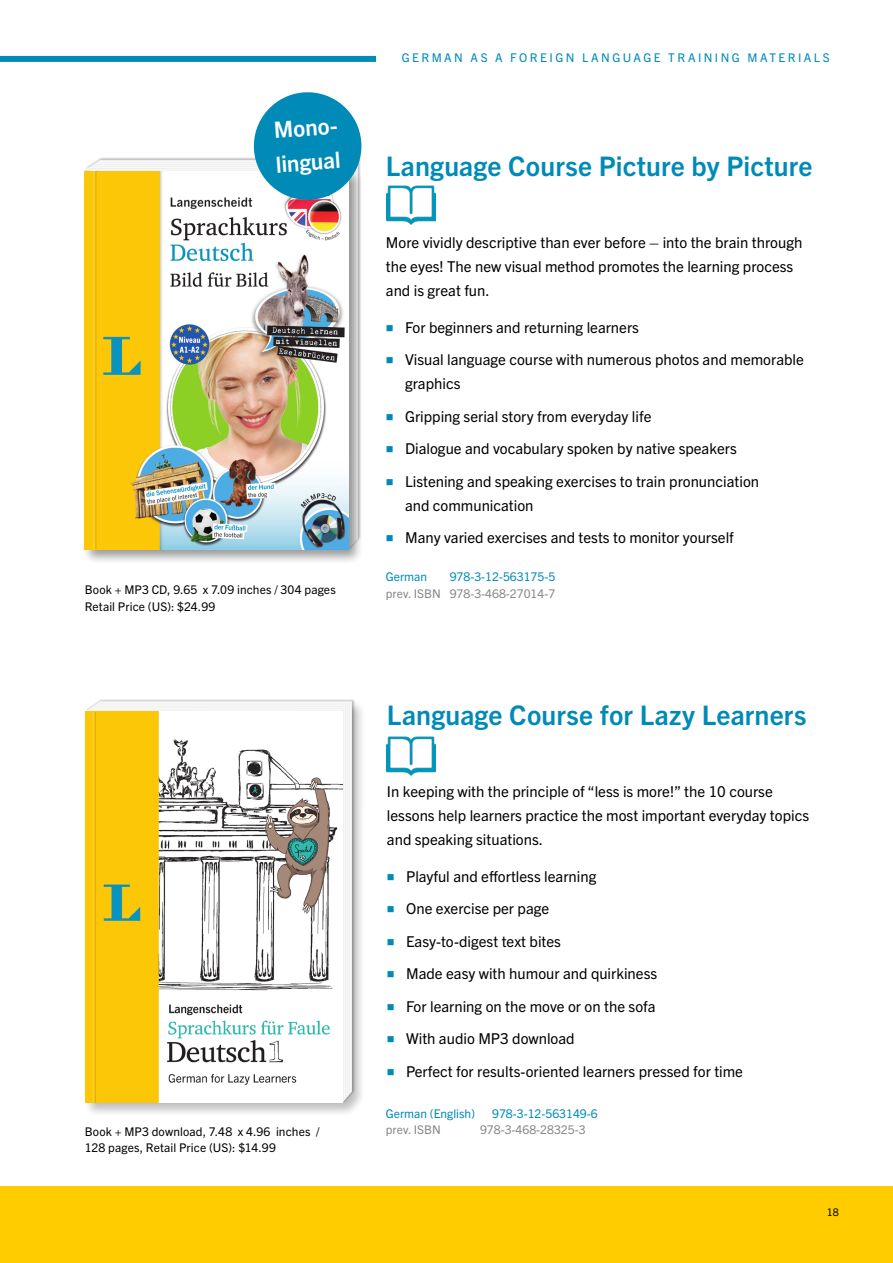
<style>
.page{position:relative;width:893px;height:1263px;background:#fff}
.page>*{position:absolute;margin:0;border:0;box-sizing:border-box;transform-origin:0 0}
.t1{font:700 27px "Trade Gothic Next LT Pro";letter-spacing:.01em;color:#008ab7}
.t2{font:700 22.5px/34.5px "Trade Gothic Next LT Pro";color:#fff}
.t3{font:15px/24px "Trade Gothic Next LT Pro";color:#000}
.t4{font:12px/16.5px "Trade Gothic Next LT Pro";letter-spacing:.01em;color:#000}
.t5{font:12px "Trade Gothic Next LT Pro";color:#878787}
.t6{font:12px "Trade Gothic Next LT Pro";color:#008ab7}
.t7{font:12px "Trade Gothic Next LT Pro";letter-spacing:.205em;color:#008ab7}
.t8{font:12px "Trade Gothic Next LT Pro";letter-spacing:.165em;color:#008ab7}
.t9{font:10.5px "Trade Gothic Next LT Pro";color:#000}
.s1{color:#008ab7}
</style>
<div class="page">
<div style="left:0;top:1186px;width:893px;height:77px;background:#fc0"></div>
<div style="left:82px;top:168px;width:281px;height:397px;background:#000;opacity:.4"></div>
<img style="left:85px;top:171px;width:263px;height:378px">
<svg style="left:252px;top:92px;width:111px;height:110px"></svg>
<div style="left:83px;top:699px;width:283px;height:418px;background:#000;opacity:.25"></div>
<div style="left:86px;top:699px;width:270px;height:404px;background:#000;opacity:.25"></div>
<div style="left:86px;top:711px;width:5px;height:392px;background:#fcc707"></div>
<hr style="left:95px;top:711px;width:3px;height:392px;background:#000">
<img style="left:85px;top:711px;width:257px;height:391px">
<img style="left:387px;top:736px;width:49px;height:40px">
<img style="left:387px;top:185px;width:49px;height:40px">
<hr style="left:94px;top:171px;width:3px;height:378px;background:#000">
<hr style="left:92px;top:171px;width:3px;height:378px;background:#fff">
<hr style="left:94px;top:712px;width:2px;height:391px;background:#000">
<hr style="left:91px;top:712px;width:3px;height:391px;background:#fff">
<div style="left:0;top:56px;width:376px;height:6px;background:#008ab7"></div>
<h2 class="t2" style="left:272px;top:111px;width:70px;rotate:-4deg">Mono&shy;lingual</h2>
<p class="t4" style="left:85px;top:581px;width:252px">Book + MP3 CD, 9.65 x 7.09 inches / 304 pages<br>Retail Price (US): $24.99</p>
<p class="t4" style="left:85px;top:1122px;width:236px">Book + MP3 download, 7.48 x 4.96 inches /<br>128 pages, Retail Price (US): $14.99</p>
<p class="t7" style="left:402px;top:50px;width:429px">GERMAN AS A FOREIGN LANGUAGE TRAINING MATERIALS</p>
<h1 class="t1" style="left:386px;top:147px;width:428px">Language Course Picture by Picture</h1>
<p class="t3" style="left:386px;top:230px;width:418px">More vividly descriptive than ever before – into the brain through the eyes! The new visual method promotes the learning process and is great fun.</p>
<p class="t3" style="left:386px;top:314px;width:255px"><span class="s1">■</span> For beginners and returning learners</p>
<p class="t3" style="left:405px;top:347px;width:400px;text-indent:-19px"><span class="s1">■</span> Visual language course with numerous photos and memorable graphics</p>
<p class="t3" style="left:386px;top:403px;width:267px"><span class="s1">■</span> Gripping serial story from everyday life</p>
<p class="t3" style="left:386px;top:436px;width:352px"><span class="s1">■</span> Dialogue and vocabulary spoken by native speakers</p>
<p class="t3" style="left:405px;top:468px;width:356px;text-indent:-19px"><span class="s1">■</span> Listening and speaking exercises to train pronunciation and communication</p>
<p class="t3" style="left:386px;top:525px;width:349px"><span class="s1">■</span> Many varied exercises and tests to monitor yourself</p>
<p class="t8" style="left:386px;top:569px;width:43px">German</p>
<p class="t6" style="left:450px;top:569px;width:107px">978-3-12-563175-5</p>
<p class="t5" style="left:386px;top:585px;width:171px">prev. ISBN 978-3-468-27014-7</p>
<h1 class="t1" style="left:387px;top:696px;width:421px">Language Course for Lazy Learners</h1>
<p class="t3" style="left:387px;top:778px;width:424px">In keeping with the principle of “less is more!” the 10 course lessons help learners practice the most important everyday topics and speaking situations.</p>
<p class="t3" style="left:387px;top:863px;width:211px"><span class="s1">■</span> Playful and effortless learning</p>
<p class="t3" style="left:387px;top:896px;width:164px"><span class="s1">■</span> One exercise per page</p>
<p class="t3" style="left:387px;top:928px;width:176px"><span class="s1">■</span> Easy-to-digest text bites</p>
<p class="t3" style="left:387px;top:961px;width:272px"><span class="s1">■</span> Made easy with humour and quirkiness</p>
<p class="t3" style="left:387px;top:993px;width:270px"><span class="s1">■</span> For learning on the move or on the sofa</p>
<p class="t3" style="left:387px;top:1026px;width:189px"><span class="s1">■</span> With audio MP3 download</p>
<p class="t3" style="left:387px;top:1058px;width:358px"><span class="s1">■</span> Perfect for results-oriented learners pressed for time</p>
<p class="t6" style="left:386px;top:1105px;width:91px">German (English)</p>
<p class="t6" style="left:492px;top:1105px;width:107px">978-3-12-563149-6</p>
<p class="t5" style="left:386px;top:1121px;width:56px">prev. ISBN</p>
<p class="t5" style="left:480px;top:1121px;width:107px">978-3-468-28325-3</p>
<p class="t9" style="left:827px;top:1205px;width:14px">18</p>
</div>
